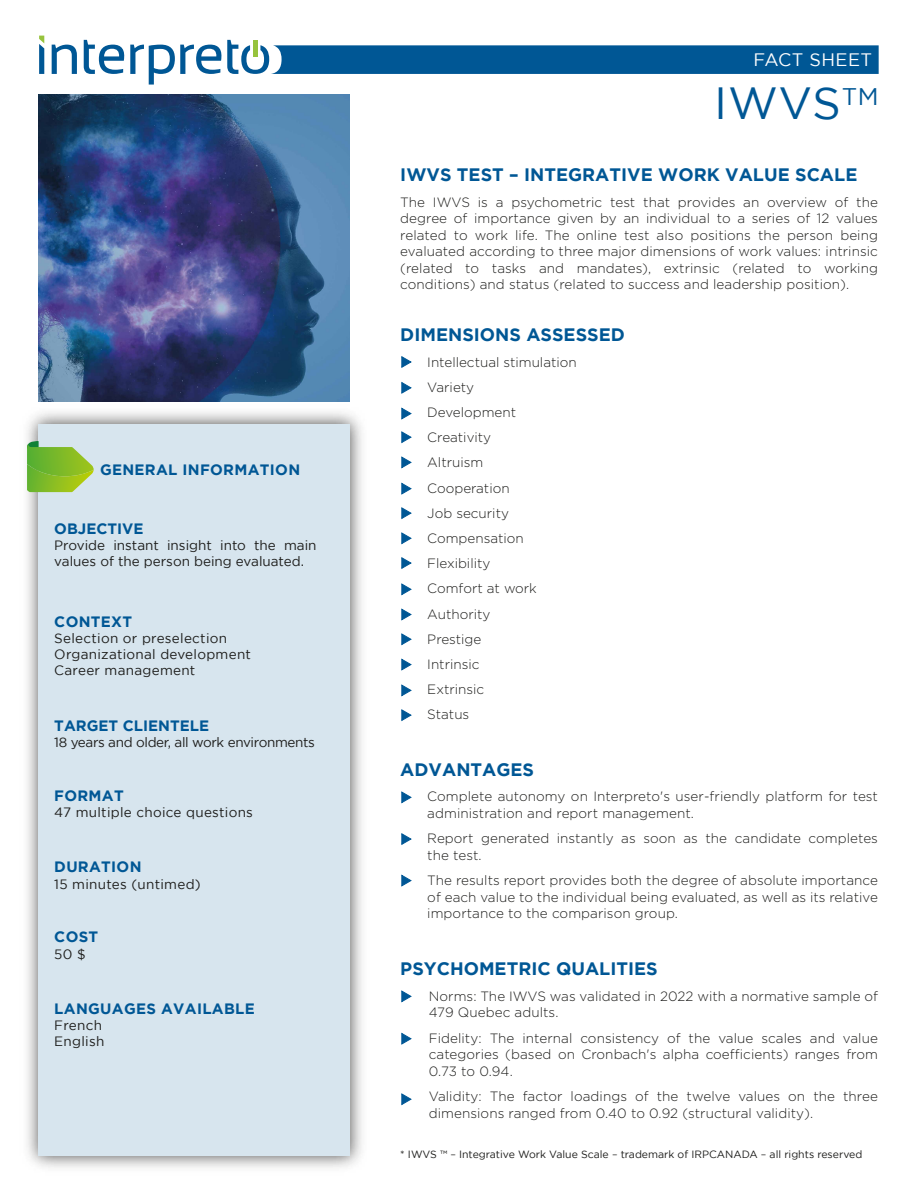
<style>
.page{position:relative;width:918px;height:1188px;background:#fff}
.page>*{position:absolute;margin:0;border:0;box-sizing:border-box;transform-origin:0 0}
.t1{font:45px "Gotham";color:#005795}
.t2{font:700 18px "Gotham";color:#005795}
.t3{font:18px "Gotham";letter-spacing:.02em;color:#fff}
.t4{font:700 15px "Gotham";letter-spacing:.02em;color:#005795}
.t5{font:700 15px "Gotham";color:#005795}
.t6{font:300 13.5px/25.2px "Gotham";letter-spacing:.005em;color:#1d1d1b}
.t7{font:13.5px/16.2px "Gotham";letter-spacing:.02em;color:#1d1d1b}
.t8{font:13.5px/16.2px "Gotham";color:#1d1d1b}
.t9{font:13.5px "Gotham";letter-spacing:-.025em;color:#1d1d1b}
.t10{font:10.5px "Gotham";color:#1d1d1b}
</style>
<div class="page">
<svg style="left:52px;top:45px;width:25px;height:29px"></svg>
<svg style="left:39px;top:36px;width:5px;height:38px"></svg>
<img style="left:27px;top:401px;width:335px;height:767px">
<div style="left:39px;top:424px;width:311px;height:731px;background:#d7e5ee"></div>
<svg style="left:84px;top:40px;width:795px;height:45px"></svg>
<img style="left:39px;top:95px;width:310px;height:306px">
<svg style="left:401px;top:356px;width:10px;height:12px"></svg>
<svg style="left:401px;top:382px;width:10px;height:12px"></svg>
<svg style="left:401px;top:408px;width:10px;height:11px"></svg>
<svg style="left:401px;top:432px;width:10px;height:11px"></svg>
<svg style="left:401px;top:457px;width:10px;height:11px"></svg>
<svg style="left:401px;top:483px;width:10px;height:11px"></svg>
<svg style="left:401px;top:508px;width:10px;height:11px"></svg>
<svg style="left:401px;top:533px;width:10px;height:11px"></svg>
<svg style="left:401px;top:557px;width:10px;height:12px"></svg>
<svg style="left:401px;top:584px;width:10px;height:11px"></svg>
<svg style="left:401px;top:609px;width:10px;height:11px"></svg>
<svg style="left:401px;top:634px;width:10px;height:11px"></svg>
<svg style="left:401px;top:659px;width:10px;height:11px"></svg>
<svg style="left:401px;top:685px;width:10px;height:11px"></svg>
<svg style="left:401px;top:710px;width:10px;height:11px"></svg>
<svg style="left:401px;top:792px;width:10px;height:11px"></svg>
<svg style="left:401px;top:991px;width:10px;height:11px"></svg>
<svg style="left:401px;top:1033px;width:10px;height:11px"></svg>
<svg style="left:401px;top:1094px;width:10px;height:11px"></svg>
<svg style="left:401px;top:833px;width:10px;height:12px"></svg>
<svg style="left:401px;top:875px;width:10px;height:11px"></svg>
<svg style="left:27px;top:440px;width:67px;height:52px"></svg>
<p class="t4" style="left:100px;top:461px;width:202px">GENERAL INFORMATION</p>
<p class="t5" style="left:54px;top:520px;width:91px">OBJECTIVE</p>
<p class="t8" style="left:54px;top:537px;width:264px">Provide instant insight into the main values of the person being evaluated.</p>
<p class="t4" style="left:54px;top:613px;width:79px">CONTEXT</p>
<p class="t7" style="left:54px;top:630px;width:198px">Selection or preselection<br>Organizational development<br>Career management</p>
<p class="t5" style="left:54px;top:717px;width:156px">TARGET CLIENTELE</p>
<p class="t9" style="left:54px;top:735px;width:262px">18 years and older, all work environments</p>
<p class="t4" style="left:54px;top:787px;width:71px">FORMAT</p>
<p class="t7" style="left:54px;top:804px;width:200px">47 multiple choice questions</p>
<p class="t4" style="left:54px;top:859px;width:89px">DURATION</p>
<p class="t7" style="left:54px;top:876px;width:148px">15 minutes (untimed)</p>
<p class="t4" style="left:54px;top:928px;width:46px">COST</p>
<p class="t7" style="left:54px;top:946px;width:33px">50 $</p>
<p class="t4" style="left:54px;top:1000px;width:202px">LANGUAGES AVAILABLE</p>
<p class="t7" style="left:54px;top:1017px;width:52px">French<br>English</p>
<h2 class="t3" style="left:754px;top:49px;width:120px">FACT SHEET</h2>
<h1 class="t1" style="left:714px;top:78px;width:166px">IWVS<sup>TM</sup></h1>
<h2 class="t2" style="left:400px;top:164px;width:459px">IWVS TEST – INTEGRATIVE WORK VALUE SCALE</h2>
<p class="t6" style="left:400px;top:193px;width:479px;line-height:16.5px;text-align:justify">The IWVS is a psychometric test that provides an overview of the degree of importance given by an individual to a series of 12 values related to work life. The online test also positions the person being evaluated according to three major dimensions of work values: intrinsic (related to tasks and mandates), extrinsic (related to working conditions) and status (related to success and leadership position).</p>
<h2 class="t2" style="left:400px;top:325px;width:226px">DIMENSIONS ASSESSED</h2>
<p class="t6" style="left:427px;top:349px;width:151px">Intellectual stimulation<br>Variety<br>Development<br>Creativity<br>Altruism<br>Cooperation<br>Job security<br>Compensation<br>Flexibility<br>Comfort at work<br>Authority<br>Prestige<br>Intrinsic<br>Extrinsic<br>Status</p>
<h2 class="t2" style="left:400px;top:759px;width:135px">ADVANTAGES</h2>
<p class="t6" style="left:427px;top:788px;width:452px;line-height:16.5px">Complete autonomy on Interpreto's user-friendly platform for test administration and report management.</p>
<p class="t6" style="left:427px;top:830px;width:452px;line-height:16.5px">Report generated instantly as soon as the candidate completes the test.</p>
<p class="t6" style="left:427px;top:872px;width:452px;line-height:16.5px;text-align:justify">The results report provides both the degree of absolute importance of each value to the individual being evaluated, as well as its relative importance to the comparison group.</p>
<h2 class="t2" style="left:400px;top:958px;width:259px">PSYCHOMETRIC QUALITIES</h2>
<p class="t6" style="left:429px;top:988px;width:451px;line-height:16.5px">Norms: The IWVS was validated in 2022 with a normative sample of<br>479 Quebec adults.</p>
<p class="t6" style="left:429px;top:1030px;width:451px;line-height:16.5px;text-align:justify">Fidelity: The internal consistency of the value scales and value categories (based on Cronbach's alpha coefficients) ranges from 0.73 to 0.94.</p>
<p class="t6" style="left:429px;top:1088px;width:451px;line-height:16.5px">Validity: The factor loadings of the twelve values on the three dimensions ranged from 0.40 to 0.92 (structural validity).</p>
<p class="t10" style="left:400px;top:1149px;width:464px">* IWVS ™ – Integrative Work Value Scale – trademark of IRPCANADA – all rights reserved</p>
</div>
